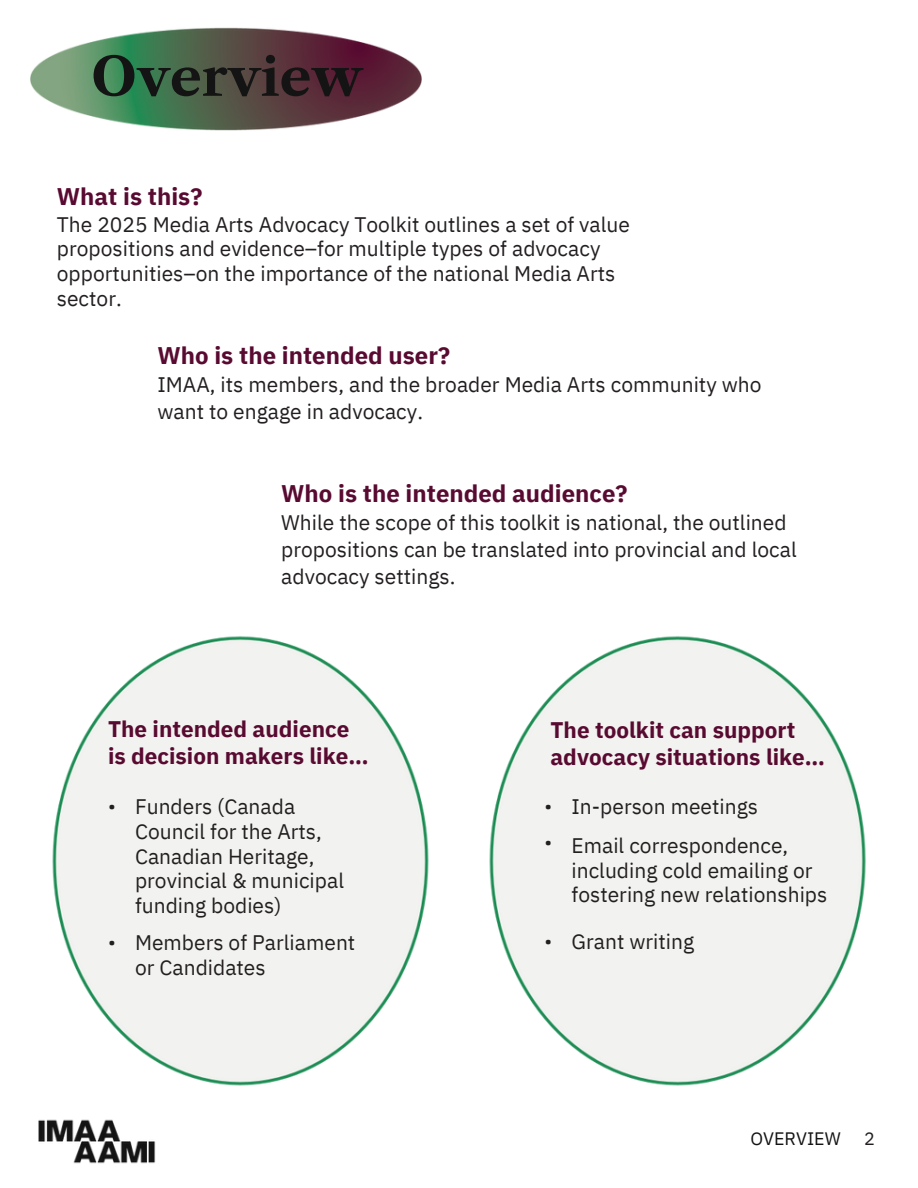
<style>
.page{position:relative;width:918px;height:1188px;background:#fff}
.page>*{position:absolute;margin:0;border:0;box-sizing:border-box;transform-origin:0 0}
.t1{font:52.5px "Libre Caslon Text";color:#141414}
.t2{font:700 24px "IBM Plex Sans";color:#590a31}
.t3{font:700 22.5px/27px "IBM Plex Sans";color:#590a31}
.t4{font:21px/24.8px "IBM Plex Sans";color:#231f20}
.t5{font:19.5px/36px "IBM Plex Sans";color:#231f20}
.t6{font:18px "IBM Plex Sans";color:#141414}
.t7{font:18px "IBM Plex Sans";color:#231f20}
</style>
<div class="page">
<img style="left:30px;top:27px;width:392px;height:103px">
<img style="left:52px;top:636px;width:377px;height:450px">
<img style="left:38px;top:1119px;width:118px;height:45px">
<img style="left:489px;top:636px;width:377px;height:450px">
<p class="t1" style="left:91px;top:45px;width:273px">Overview</p>
<h1 class="t2" style="left:57px;top:180px;width:147px">What is this?</h1>
<h1 class="t4" style="left:57px;top:211px;width:575px">The 2025 Media Arts Advocacy Toolkit outlines a set of value propositions and evidence–for multiple types of advocacy opportunities–on the importance of the national Media Arts sector.</h1>
<h3 class="t2" style="left:158px;top:340px;width:294px">Who is the intended user?</h3>
<h3 class="t4" style="left:158px;top:371px;width:606px;line-height:27px">IMAA, its members, and the broader Media Arts community who want to engage in advocacy.</h3>
<h3 class="t2" style="left:281px;top:477px;width:348px">Who is the intended audience?</h3>
<h3 class="t4" style="left:281px;top:509px;width:517px;line-height:27px">While the scope of this toolkit is national, the outlined propositions can be translated into provincial and local advocacy settings.</h3>
<h3 class="t3" style="left:108px;top:715px;width:262px">The intended audience is decision makers like…</h3>
<h3 class="t5" style="left:108px;top:788px;width:9px">•</h3>
<p class="t4" style="left:135px;top:794px;width:211px">Funders (Canada<br>Council for the Arts,<br>Canadian Heritage, provincial &amp; municipal funding bodies)</p>
<p class="t4" style="left:135px;top:930px;width:222px">Members of Parliament or Candidates</p>
<h2 class="t5" style="left:108px;top:924px;width:9px">•</h2>
<p class="t3" style="left:550px;top:716px;width:276px">The toolkit can support advocacy situations like…</p>
<h2 class="t5" style="left:545px;top:788px;width:9px">• •</h2>
<p class="t5" style="left:545px;top:923px;width:9px">•</p>
<h3 class="t4" style="left:572px;top:786px;width:218px;line-height:39.3px">In-person meetings<br>Email correspondence,</h3>
<h3 class="t4" style="left:572px;top:857px;width:257px">including cold emailing or fostering new relationships</h3>
<h3 class="t4" style="left:572px;top:928px;width:124px">Grant writing</h3>
<p class="t6" style="left:750px;top:1127px;width:92px">OVERVIEW</p>
<p class="t7" style="left:864px;top:1127px;width:12px">2</p>
</div>
